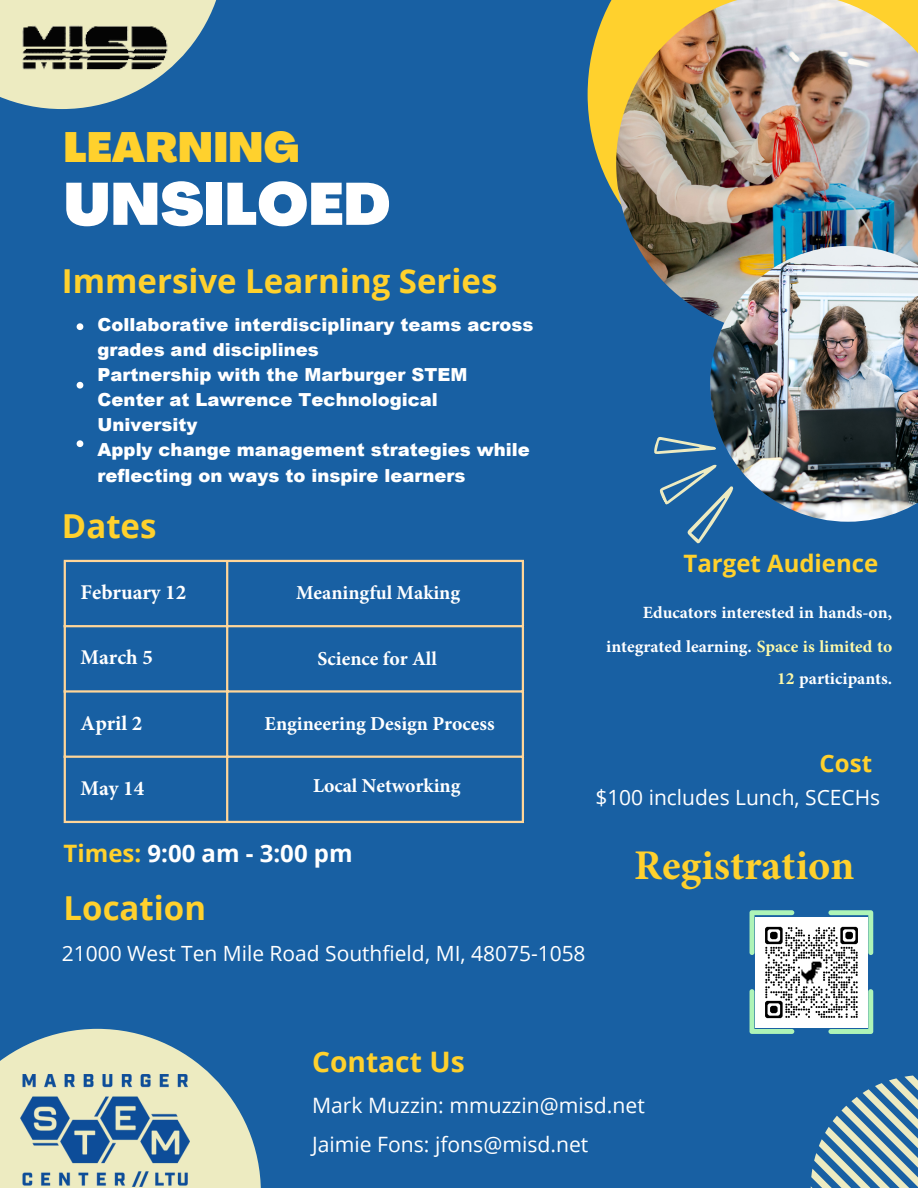
<style>
.page{position:relative;width:918px;height:1188px;background:#1860a3}
.page>*{position:absolute;margin:0;border:0;box-sizing:border-box;transform-origin:0 0}
.t1{font:900 58.5px "Agrandir";color:#fff}
.t2{font:700 42.3px "Minion Pro";color:#ffd12d}
.t3{font:900 41.55px "Agrandir";color:#ffd12d}
.t4{font:700 33px "Open Sans";color:#ffd12d}
.t5{font:700 28.2px "Open Sans";color:#ffd12d}
.t6{font:700 24px/32.8px "Adobe Arabic";color:#fff;text-align:right}
.t7{font:700 24px "Open Sans";color:#fff}
.t8{font:700 24px "Open Sans";color:#ffd12d}
.t9{font:21.15px "Open Sans";color:#fff}
.t10{font:21px "Open Sans";color:#fff}
.t11{font:700 21px "Minion Pro";color:#fff}
.t12{font:700 19.8px "Minion Pro";color:#fff}
.t13{font:900 18px/25px "Arial";color:#fff}
.s1{color:#fdf9a9}
.s2{color:#ffd12d}
</style>
<div class="page">
<svg style="left:588px;top:0;width:28px;height:197px;fill:#ffd12d"></svg>
<svg style="left:0;top:1029px;width:261px;height:159px;fill:#edebc1"></svg>
<img style="left:616px;top:0;width:302px;height:316px">
<img style="left:710px;top:246px;width:208px;height:276px">
<svg style="left:654px;top:415px;width:99px;height:129px"></svg>
<svg style="left:811px;top:1076px;width:107px;height:112px"></svg>
<img style="left:21px;top:1075px;width:168px;height:111px">
<svg style="left:0;top:0;width:217px;height:109px;fill:#edebc1"></svg>
<img style="left:21px;top:24px;width:153px;height:52px">
<svg style="left:750px;top:910px;width:44px;height:45px"></svg>
<svg style="left:828px;top:910px;width:45px;height:45px"></svg>
<svg style="left:828px;top:989px;width:45px;height:45px"></svg>
<svg style="left:750px;top:989px;width:44px;height:45px"></svg>
<hr style="left:64px;top:562px;width:2px;height:259px;background:#ffd699">
<hr style="left:226px;top:562px;width:2px;height:259px;background:#ffd699">
<hr style="left:522px;top:562px;width:2px;height:259px;background:#ffd699">
<hr style="left:64px;top:560px;width:460px;height:2px;background:#ffd699">
<hr style="left:64px;top:625px;width:460px;height:2px;background:#ffd699">
<hr style="left:64px;top:690px;width:460px;height:3px;background:#ffd699">
<hr style="left:64px;top:756px;width:460px;height:2px;background:#ffd699">
<hr style="left:64px;top:821px;width:460px;height:2px;background:#ffd699">
<svg style="left:77px;top:323px;width:6px;height:7px"></svg>
<svg style="left:77px;top:382px;width:6px;height:7px"></svg>
<svg style="left:77px;top:440px;width:6px;height:7px"></svg>
<img style="left:756px;top:917px;width:111px;height:110px">
<p class="t3" style="left:64px;top:131px;width:237px">LEARNING</p>
<p class="t1" style="left:64px;top:181px;width:328px">UNSILOED</p>
<p class="t4" style="left:62px;top:258px;width:437px">Immersive Learning Series</p>
<p class="t13" style="left:98px;top:312px;width:437px">Collaborative interdisciplinary teams across grades and disciplines<br>Partnership with the Marburger STEM Center at Lawrence Technological University<br>Apply change management strategies while reflecting on ways to inspire learners</p>
<p class="t4" style="left:62px;top:503px;width:96px">Dates</p>
<p class="t11" style="left:81px;top:578px;width:107px">February 12</p>
<p class="t12" style="left:296px;top:579px;width:166px">Meaningful Making</p>
<p class="t11" style="left:81px;top:643px;width:74px">March 5</p>
<p class="t12" style="left:318px;top:644px;width:121px">Science for All</p>
<p class="t11" style="left:81px;top:708px;width:63px">April 2</p>
<p class="t12" style="left:265px;top:710px;width:232px">Engineering Design Process</p>
<p class="t11" style="left:81px;top:773px;width:65px">May 14</p>
<p class="t12" style="left:313px;top:772px;width:149px">Local Networking</p>
<p class="t8" style="left:684px;top:546px;width:196px">Target Audience</p>
<p class="t6" style="left:606px;top:594px;width:288px">Educators interested in hands-on, integrated learning. <span class="s1">Space is limited to<br>12</span> participants.</p>
<p class="t8" style="left:820px;top:746px;width:54px">Cost</p>
<p class="t10" style="left:595px;top:782px;width:286px">$100 includes Lunch, SCECHs</p>
<p class="t7" style="left:64px;top:836px;width:290px"><span class="s2">Times:</span> 9:00 am - 3:00 pm</p>
<p class="t4" style="left:64px;top:885px;width:144px">Location</p>
<p class="t10" style="left:62px;top:938px;width:525px">21000 West Ten Mile Road Southfield, MI, 48075-1058</p>
<p class="t2" style="left:634px;top:835px;width:222px">Registration</p>
<p class="t5" style="left:312px;top:1042px;width:154px">Contact Us</p>
<p class="t9" style="left:312px;top:1090px;width:334px">Mark Muzzin: mmuzzin@misd.net</p>
<p class="t9" style="left:312px;top:1129px;width:278px">Jaimie Fons: jfons@misd.net</p>
</div>
